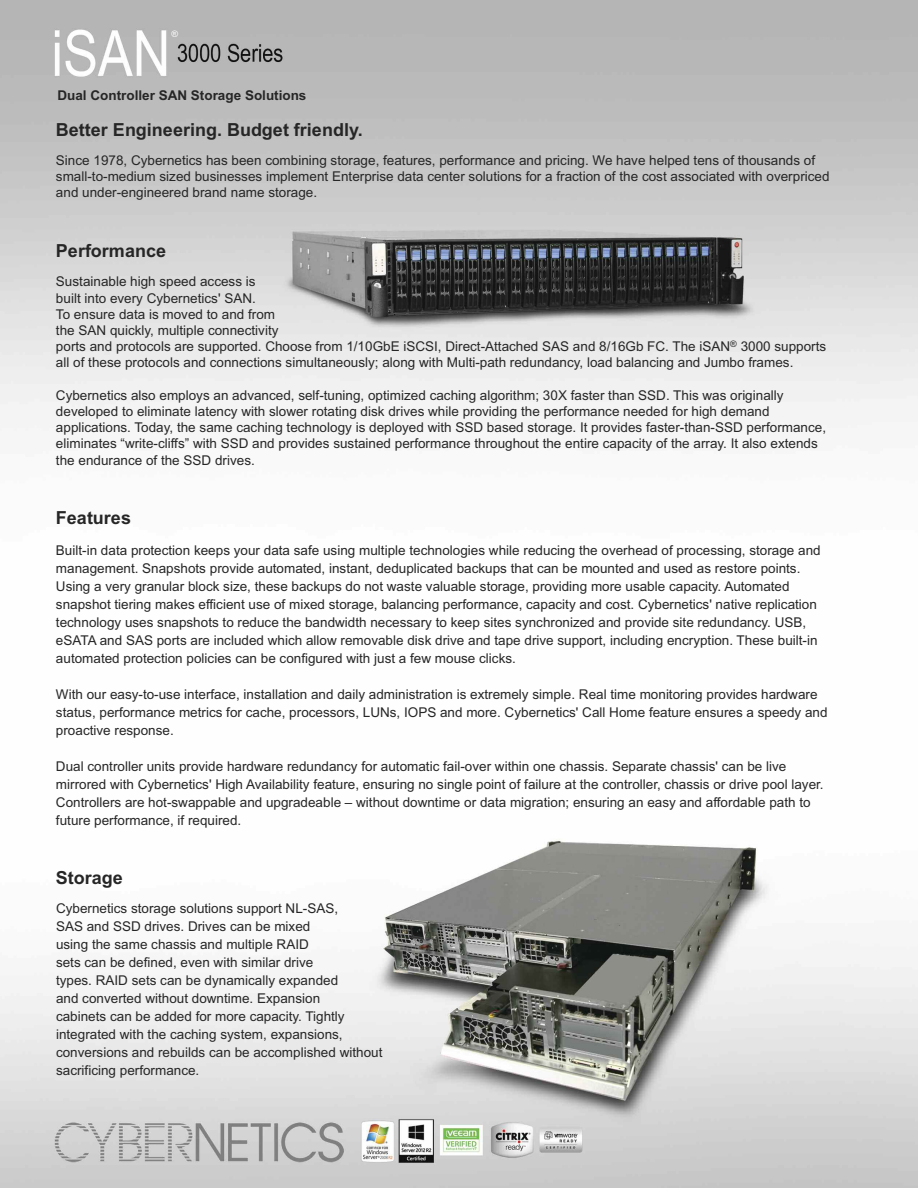
<style>
.page{position:relative;width:918px;height:1188px;background:#fff}
.page>*{position:absolute;margin:0;border:0;box-sizing:border-box;transform-origin:0 0}
.t1{font:700 18px "Arial";color:#272627}
.t2{font:13.5px/18px "Arial";color:#272627}
.t3{font:700 13.5px "Arial";color:#272627}
.t4{font:9px "Arial";color:#fff}
</style>
<div class="page">
<img style="left:0;top:0;width:918px;height:1188px">
<p class="t4" style="left:172px;top:29px;width:8px">®</p>
<p class="t3" style="left:57px;top:87px;width:251px">Dual Controller SAN Storage Solutions</p>
<h1 class="t1" style="left:56px;top:119px;width:308px">Better Engineering. Budget friendly.</h1>
<p class="t2" style="left:56px;top:152px;width:775px;line-height:16.2px">Since 1978, Cybernetics has been combining storage, features, performance and pricing. We have helped tens of thousands of small-to-medium sized businesses implement Enterprise data center solutions for a fraction of the cost associated with overpriced and under-engineered brand name storage.</p>
<h1 class="t1" style="left:56px;top:240px;width:112px">Performance</h1>
<p class="t2" style="left:56px;top:274px;width:772px;line-height:16.2px">Sustainable high speed access is<br>built into every Cybernetics' SAN.<br>To ensure data is moved to and from<br>the SAN quickly, multiple connectivity<br>ports and protocols are supported. Choose from 1/10GbE iSCSI, Direct-Attached SAS and 8/16Gb FC. The iSAN<sup>®</sup> 3000 supports all of these protocols and connections simultaneously; along with Multi-path redundancy, load balancing and Jumbo frames.</p>
<p class="t2" style="left:56px;top:387px;width:772px;line-height:16.2px">Cybernetics also employs an advanced, self-tuning, optimized caching algorithm; 30X faster than SSD. This was originally developed to eliminate latency with slower rotating disk drives while providing the performance needed for high demand applications. Today, the same caching technology is deployed with SSD based storage. It provides faster-than-SSD performance, eliminates “write-cliffs” with SSD and provides sustained performance throughout the entire capacity of the array. It also extends the endurance of the SSD drives.</p>
<h1 class="t1" style="left:56px;top:507px;width:77px">Features</h1>
<p class="t2" style="left:56px;top:541px;width:766px">Built-in data protection keeps your data safe using multiple technologies while reducing the overhead of processing, storage and management. Snapshots provide automated, instant, deduplicated backups that can be mounted and used as restore points.<br>Using a very granular block size, these backups do not waste valuable storage, providing more usable capacity. Automated snapshot tiering makes efficient use of mixed storage, balancing performance, capacity and cost. Cybernetics' native replication technology uses snapshots to reduce the bandwidth necessary to keep sites synchronized and provide site redundancy. USB, eSATA and SAS ports are included which allow removable disk drive and tape drive support, including encryption. These built-in automated protection policies can be configured with just a few mouse clicks.</p>
<p class="t2" style="left:56px;top:685px;width:773px">With our easy-to-use interface, installation and daily administration is extremely simple. Real time monitoring provides hardware status, performance metrics for cache, processors, LUNs, IOPS and more. Cybernetics' Call Home feature ensures a speedy and proactive response.</p>
<p class="t2" style="left:56px;top:757px;width:769px">Dual controller units provide hardware redundancy for automatic fail-over within one chassis. Separate chassis' can be live mirrored with Cybernetics' High Availability feature, ensuring no single point of failure at the controller, chassis or drive pool layer.<br>Controllers are hot-swappable and upgradeable – without downtime or data migration; ensuring an easy and affordable path to future performance, if required.</p>
<h1 class="t1" style="left:56px;top:868px;width:69px">Storage</h1>
<p class="t2" style="left:56px;top:900px;width:328px">Cybernetics storage solutions support NL-SAS,<br>SAS and SSD drives. Drives can be mixed<br>using the same chassis and multiple RAID<br>sets can be defined, even with similar drive<br>types. RAID sets can be dynamically expanded<br>and converted without downtime. Expansion<br>cabinets can be added for more capacity. Tightly integrated with the caching system, expansions, conversions and rebuilds can be accomplished without sacrificing performance.</p>
</div>
